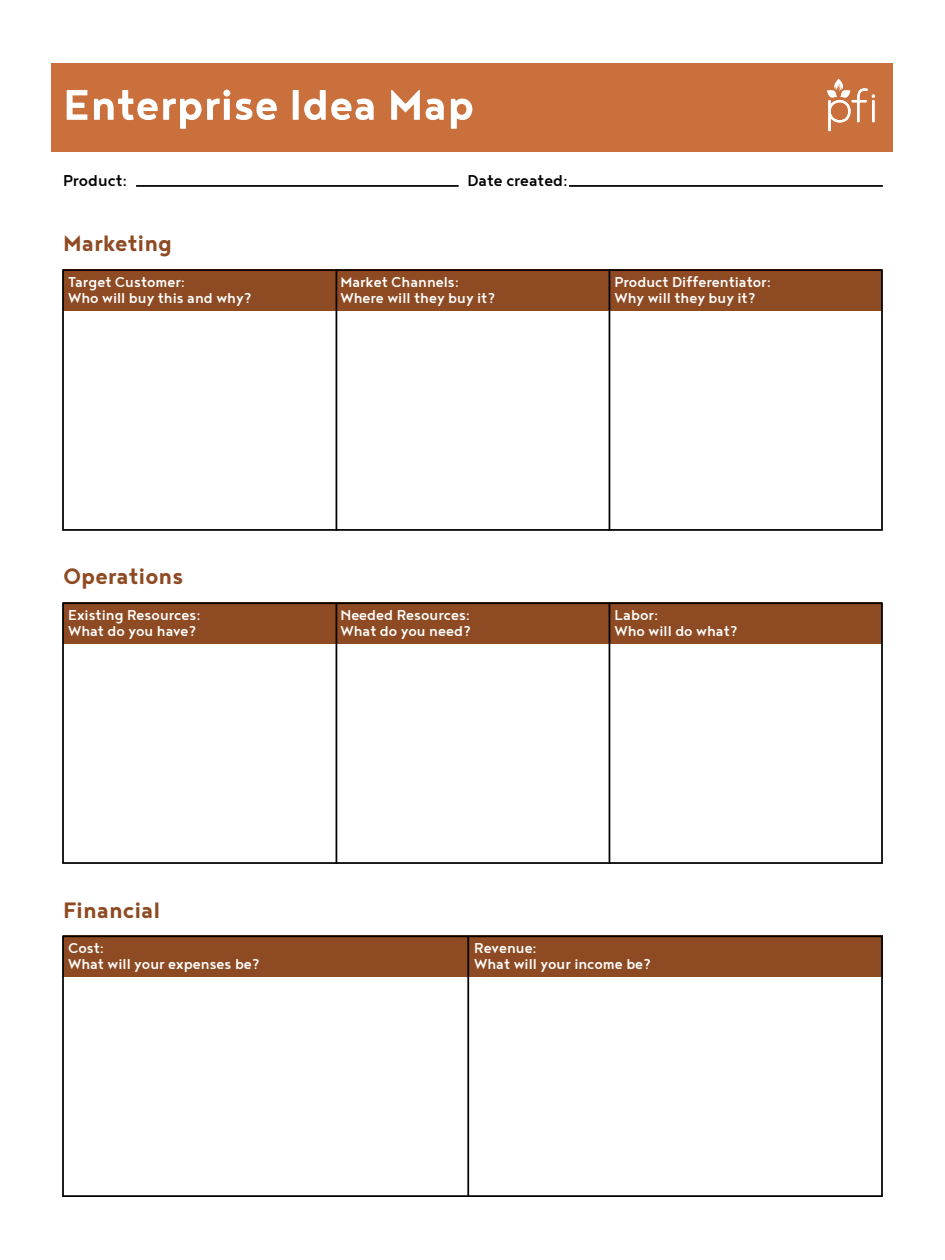
<style>
.page{position:relative;width:945px;height:1260px;background:#fff}
.page>*{position:absolute;margin:0;border:0;box-sizing:border-box;transform-origin:0 0}
.t1{font:700 52.5px "Noyh";color:#fff}
.t2{font:700 27.3px "Noyh";color:#8e4b23}
.t3{font:19.25px "Noyh";color:#000}
.t4{font:17.5px/15.8px "Noyh";color:#fff}
</style>
<div class="page">
<div style="left:63px;top:269px;width:274px;height:42px;background:#8e4b23"></div>
<div style="left:63px;top:935px;width:404px;height:42px;background:#8e4b23"></div>
<div style="left:469px;top:935px;width:414px;height:42px;background:#8e4b23"></div>
<div style="left:335px;top:269px;width:275px;height:42px;background:#8e4b23"></div>
<div style="left:608px;top:269px;width:274px;height:42px;background:#8e4b23"></div>
<div style="left:52px;top:63px;width:841px;height:88px;background:#c9703d"></div>
<div style="left:62px;top:935px;width:821px;height:262px;border:2px solid #000"></div>
<div style="left:62px;top:269px;width:821px;height:262px;border:2px solid #000"></div>
<svg style="left:827px;top:79px;width:48px;height:52px"></svg>
<hr style="left:136px;top:185px;width:323px;height:2px;background:#000">
<hr style="left:569px;top:185px;width:314px;height:2px;background:#000">
<hr style="left:336px;top:269px;width:1px;height:262px;background:#000">
<hr style="left:467px;top:935px;width:2px;height:262px;background:#000">
<hr style="left:609px;top:269px;width:1px;height:262px;background:#000">
<div style="left:63px;top:602px;width:274px;height:42px;background:#8e4b23"></div>
<div style="left:335px;top:602px;width:275px;height:42px;background:#8e4b23"></div>
<div style="left:608px;top:602px;width:274px;height:42px;background:#8e4b23"></div>
<div style="left:62px;top:602px;width:821px;height:262px;border:2px solid #000"></div>
<hr style="left:336px;top:602px;width:1px;height:262px;background:#000">
<hr style="left:609px;top:602px;width:1px;height:262px;background:#000">
<h1 class="t1" style="left:63px;top:75px;width:413px">Enterprise Idea Map</h1>
<p class="t3" style="left:63px;top:170px;width:66px">Product:</p>
<p class="t3" style="left:467px;top:170px;width:102px">Date created:</p>
<h2 class="t2" style="left:63px;top:228px;width:111px">Marketing</h2>
<p class="t4" style="left:68px;top:274px;width:185px">Target Customer:<br>Who will buy this and why?</p>
<p class="t4" style="left:340px;top:274px;width:157px">Market Channels:<br>Where will they buy it?</p>
<p class="t4" style="left:614px;top:274px;width:158px">Product Differentiator:<br>Why will they buy it?</p>
<h2 class="t2" style="left:63px;top:561px;width:122px">Operations</h2>
<p class="t4" style="left:68px;top:607px;width:134px">Existing Resources:<br>What do you have?</p>
<p class="t4" style="left:340px;top:607px;width:132px">Needed Resources:<br>What do you need?</p>
<p class="t4" style="left:614px;top:607px;width:125px">Labor:<br>Who will do what?</p>
<h2 class="t2" style="left:63px;top:894px;width:99px">Financial</h2>
<p class="t4" style="left:68px;top:940px;width:194px">Cost:<br>What will your expenses be?</p>
<p class="t4" style="left:474px;top:940px;width:179px">Revenue:<br>What will your income be?</p>
</div>
